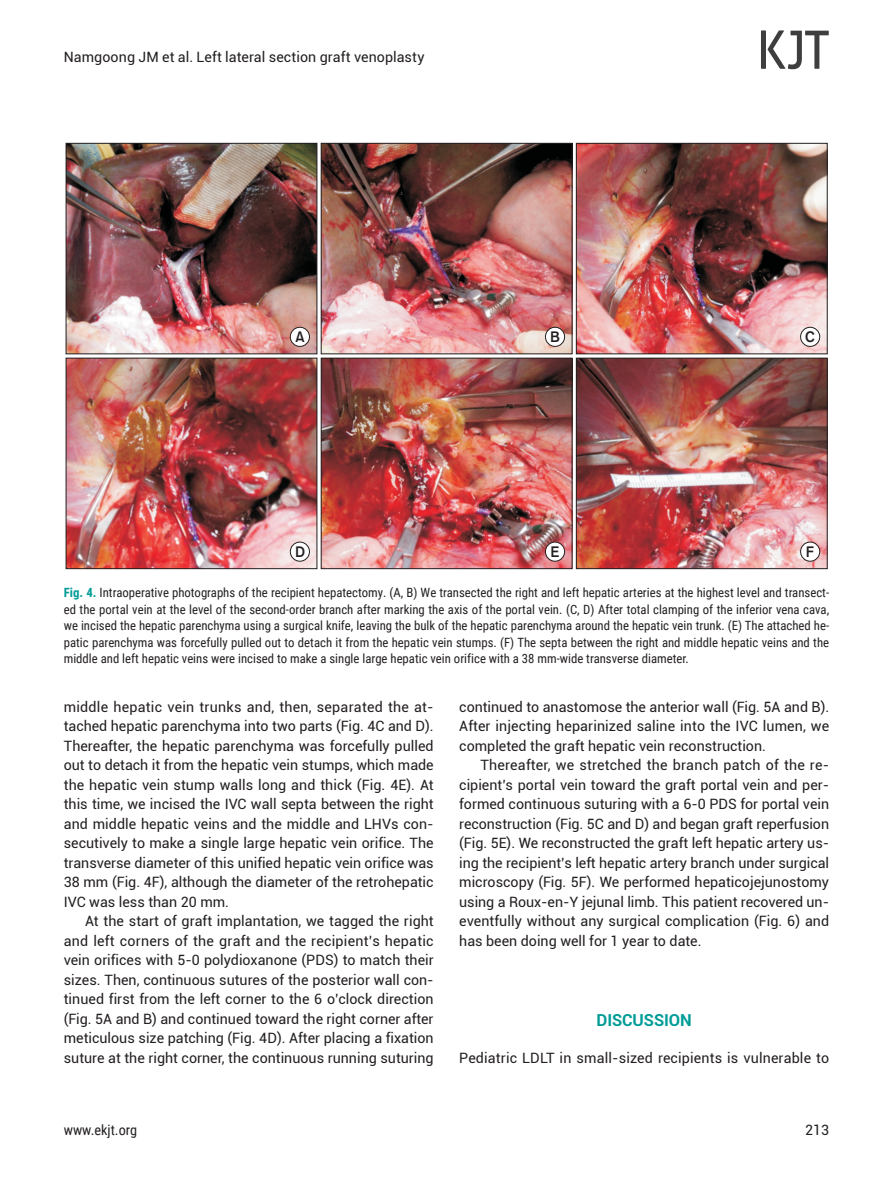
<style>
.page{position:relative;width:893px;height:1191px;background:#fff}
.page>*{position:absolute;margin:0;border:0;box-sizing:border-box;transform-origin:0 0}
.서론{font:700 16.5px "Roboto";letter-spacing:-.005em;color:#009c97}
.t1{font:15px "Gothic 725 BT Bold A";color:#231f20}
.본문_2{font:14.25px/19.5px "Roboto";color:#231f20;text-align:justify}
.본문{font:14.25px "Roboto";letter-spacing:.01em;color:#231f20}
.t2{font:14.25px "Roboto Condensed";color:#231f20}
.그림설명{font:12.75px/16.5px "Roboto Condensed";color:#231f20;text-align:justify}
.s1{font-weight:700;color:#009c97}
</style>
<div class="page">
<svg style="left:761px;top:30px;width:68px;height:39px"></svg>
<img style="left:66px;top:143px;width:762px;height:426px">
<div style="left:290px;top:327px;width:19px;height:19px;background:#fff;border-radius:50%"></div>
<div style="left:290px;top:327px;width:20px;height:20px;border:1px solid #231f20;border-radius:50%"></div>
<div style="left:545px;top:327px;width:20px;height:19px;background:#fff;border-radius:50%"></div>
<div style="left:545px;top:327px;width:20px;height:20px;border:1px solid #231f20;border-radius:50%"></div>
<div style="left:801px;top:327px;width:19px;height:19px;background:#fff;border-radius:50%"></div>
<div style="left:800px;top:327px;width:20px;height:20px;border:1px solid #231f20;border-radius:50%"></div>
<div style="left:290px;top:542px;width:19px;height:19px;background:#fff;border-radius:50%"></div>
<div style="left:290px;top:542px;width:20px;height:19px;border:1px solid #231f20;border-radius:50%"></div>
<div style="left:545px;top:542px;width:20px;height:19px;background:#fff;border-radius:50%"></div>
<div style="left:545px;top:542px;width:20px;height:19px;border:1px solid #231f20;border-radius:50%"></div>
<div style="left:801px;top:542px;width:19px;height:19px;background:#fff;border-radius:50%"></div>
<div style="left:800px;top:542px;width:20px;height:19px;border:1px solid #231f20;border-radius:50%"></div>
<p class="본문_2" style="left:64px;top:47px;width:362px">Namgoong JM et al. Left lateral section graft venoplasty</p>
<p class="t1" style="left:295px;top:328px;width:11px">A</p>
<p class="t1" style="left:550px;top:328px;width:11px">B</p>
<p class="t1" style="left:805px;top:328px;width:11px">C</p>
<p class="t1" style="left:295px;top:543px;width:12px">D</p>
<p class="t1" style="left:551px;top:543px;width:11px">E</p>
<p class="t1" style="left:806px;top:543px;width:10px">F</p>
<p class="그림설명" style="left:64px;top:584px;width:767px"><span class="s1">Fig. 4.</span> Intraoperative photographs of the recipient hepatectomy. (A, B) We transected the right and left hepatic arteries at the highest level and transect&shy;ed the portal vein at the level of the second-order branch after marking the axis of the portal vein. (C, D) After total clamping of the inferior vena cava, we incised the hepatic parenchyma using a surgical knife, leaving the bulk of the hepatic parenchyma around the hepatic vein trunk. (E) The attached he&shy;patic parenchyma was forcefully pulled out to detach it from the hepatic vein stumps. (F) The septa between the right and middle hepatic veins and the middle and left hepatic veins were incised to make a single large hepatic vein orifice with a 38 mm-wide transverse diameter.</p>
<p class="본문_2" style="left:64px;top:696px;width:371px">middle hepatic vein trunks and, then, separated the at&shy;tached hepatic parenchyma into two parts (Fig. 4C and D).<br>Thereafter, the hepatic parenchyma was forcefully pulled out to detach it from the hepatic vein stumps, which made the hepatic vein stump walls long and thick (Fig. 4E). At this time, we incised the IVC wall septa between the right and middle hepatic veins and the middle and LHVs con&shy;secutively to make a single large hepatic vein orifice. The transverse diameter of this unified hepatic vein orifice was 38 mm (Fig. 4F), although the diameter of the retrohepatic IVC was less than 20 mm.</p>
<p class="본문_2" style="left:64px;top:910px;width:371px;text-indent:21px">At the start of graft implantation, we tagged the right and left corners of the graft and the recipient’s hepatic vein orifices with 5-0 polydioxanone (PDS) to match their sizes. Then, continuous sutures of the posterior wall con&shy;tinued first from the left corner to the 6 o’clock direction (Fig. 5A and B) and continued toward the right corner after meticulous size patching (Fig. 4D). After placing a fixation suture at the right corner, the continuous running suturing</p>
<p class="본문_2" style="left:459px;top:696px;width:371px">continued to anastomose the anterior wall (Fig. 5A and B).<br>After injecting heparinized saline into the IVC lumen, we completed the graft hepatic vein reconstruction.</p>
<p class="본문_2" style="left:459px;top:754px;width:371px;text-indent:21px">Thereafter, we stretched the branch patch of the re&shy;cipient’s portal vein toward the graft portal vein and per&shy;formed continuous suturing with a 6-0 PDS for portal vein reconstruction (Fig. 5C and D) and began graft reperfusion (Fig. 5E). We reconstructed the graft left hepatic artery us&shy;ing the recipient’s left hepatic artery branch under surgical microscopy (Fig. 5F). We performed hepaticojejunostomy using a Roux-en-Y jejunal limb. This patient recovered un&shy;eventfully without any surgical complication (Fig. 6) and has been doing well for 1 year to date.</p>
<p class="서론" style="left:597px;top:1008px;width:97px">DISCUSSION</p>
<p class="본문" style="left:459px;top:1047px;width:371px">Pediatric LDLT in small-sized recipients is vulnerable to</p>
<p class="t2" style="left:64px;top:1119px;width:75px">www.ekjt.org</p>
<p class="본문_2" style="left:805px;top:1119px;width:26px">213</p>
</div>
